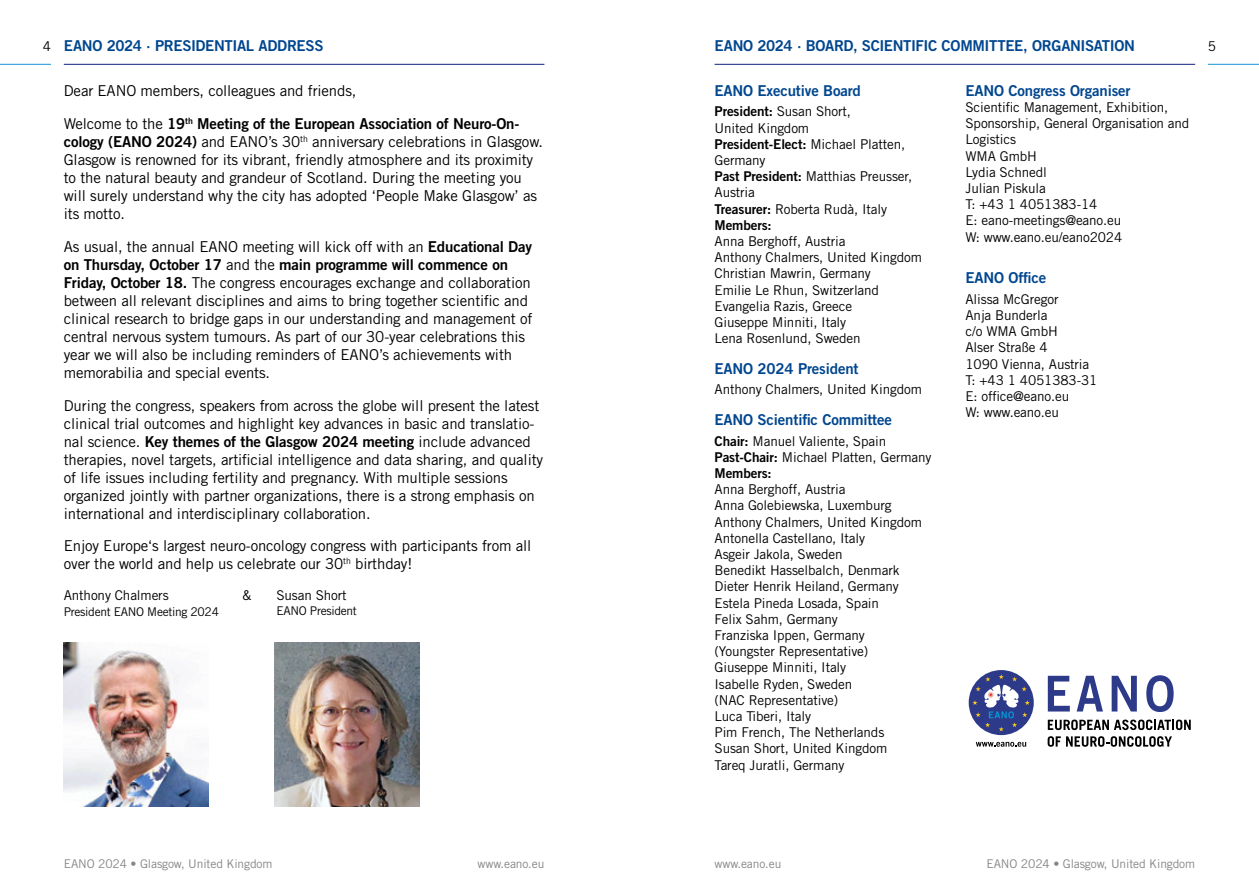
<style>
.page{position:relative;width:1259px;height:893px;background:#fff}
.page>*{position:absolute;margin:0;border:0;box-sizing:border-box;transform-origin:0 0}
.t1{font:15px/18px "Trade Gothic LT Std";letter-spacing:-.01em;color:#000}
.t2{font:15px "Trade Gothic LT Std Bd 2";letter-spacing:-.01em;color:#000}
.t3{font:15px "Trade Gothic LT Std Bd 2";letter-spacing:-.01em;color:#00468f}
.t4{font:13.5px/16.2px "Trade Gothic LT Std";letter-spacing:-.01em;color:#000}
.t5{font:13.5px "Trade Gothic LT Std Bd 2";letter-spacing:-.01em;color:#000}
.t6{font:12px "Trade Gothic LT Std";letter-spacing:-.01em;color:#868686}
.t7{font:12px "Trade Gothic LT Std";letter-spacing:-.025em;color:#000}
.s1{font-family:"Trade Gothic LT Std"}
.s2{font-family:"Trade Gothic LT Std Bd 2"}
</style>
<div class="page">
<hr style="left:0;top:64px;width:51px;height:1px;background:#31a1db">
<hr style="left:1208px;top:64px;width:51px;height:1px;background:#31a1db">
<hr style="left:714px;top:64px;width:481px;height:1px;background:#2a398a">
<hr style="left:64px;top:64px;width:480px;height:1px;background:#2a398a">
<img style="left:275px;top:643px;width:144px;height:164px">
<img style="left:64px;top:643px;width:144px;height:164px">
<svg style="left:975px;top:742px;width:51px;height:5px"></svg>
<div style="left:968px;top:670px;width:65px;height:65px;background:#2d3a89;border-radius:50%"></div>
<svg style="left:972px;top:674px;width:57px;height:57px"></svg>
<svg style="left:1047px;top:720px;width:143px;height:10px"></svg>
<svg style="left:1047px;top:736px;width:13px;height:11px"></svg>
<svg style="left:1066px;top:736px;width:106px;height:11px"></svg>
<svg style="left:1047px;top:676px;width:22px;height:35px"></svg>
<svg style="left:1076px;top:676px;width:27px;height:35px"></svg>
<svg style="left:1111px;top:676px;width:25px;height:35px"></svg>
<svg style="left:1146px;top:675px;width:27px;height:37px"></svg>
<p class="t3" style="left:64px;top:36px;width:261px">EANO 2024 · PRESIDENTIAL ADDRESS</p>
<p class="t3" style="left:714px;top:36px;width:422px">EANO 2024 · BOARD, SCIENTIFIC COMMITTEE, ORGANISATION</p>
<p class="t1" style="left:64px;top:81px;width:294px">Dear EANO members, colleagues and friends,</p>
<p class="t2" style="left:64px;top:114px;width:457px"><span class="s1">Welcome to the</span> 19<sup>th</sup> Meeting of the European Association of Neuro-On-</p>
<p class="t1" style="left:64px;top:132px;width:480px"><span class="s2">cology (EANO 2024)</span> and EANO’s 30<sup>th</sup> anniversary celebrations in Glasgow.<br>Glasgow is renowned for its vibrant, friendly atmosphere and its proximity to the natural beauty and grandeur of Scotland. During the meeting you will surely understand why the city has adopted ‘People Make Glasgow’ as its motto.</p>
<p class="t1" style="left:64px;top:237px;width:470px">As usual, the annual EANO meeting will kick off with an <span class="s2">Educational Day</span></p>
<p class="t2" style="left:64px;top:255px;width:446px">on Thursday, October 17 <span class="s1">and the</span> main programme will commence on</p>
<p class="t1" style="left:64px;top:273px;width:470px"><span class="s2">Friday, October 18.</span> The congress encourages exchange and collaboration between all relevant disciplines and aims to bring together scientific and clinical research to bridge gaps in our understanding and management of central nervous system tumours. As part of our 30-year celebrations this year we will also be including reminders of EANO’s achievements with memorabilia and special events.</p>
<p class="t1" style="left:64px;top:396px;width:477px">During the congress, speakers from across the globe will present the latest clinical trial outcomes and highlight key advances in basic and translatio-</p>
<p class="t2" style="left:64px;top:432px;width:468px"><span class="s1">nal science.</span> Key themes of the Glasgow 2024 meeting <span class="s1">include advanced</span></p>
<p class="t1" style="left:64px;top:450px;width:481px">therapies, novel targets, artificial intelligence and data sharing, and quality of life issues including fertility and pregnancy. With multiple sessions organized jointly with partner organizations, there is a strong emphasis on international and interdisciplinary collaboration.</p>
<p class="t1" style="left:64px;top:537px;width:469px">Enjoy Europe‘s largest neuro-oncology congress with participants from all over the world and help us celebrate our 30<sup>th</sup> birthday!</p>
<p class="t4" style="left:64px;top:587px;width:106px">Anthony Chalmers</p>
<p class="t4" style="left:242px;top:587px;width:11px">&amp;</p>
<p class="t4" style="left:276px;top:587px;width:72px">Susan Short</p>
<p class="t7" style="left:64px;top:605px;width:157px">President EANO Meeting 2024</p>
<p class="t7" style="left:276px;top:604px;width:82px">EANO President</p>
<p class="t4" style="left:43px;top:38px;width:10px">4</p>
<p class="t4" style="left:1208px;top:38px;width:10px">5</p>
<p class="t3" style="left:714px;top:81px;width:148px">EANO Executive Board</p>
<p class="t4" style="left:714px;top:103px;width:138px"><span class="s2">President:</span> Susan Short,<br>United Kingdom</p>
<p class="t5" style="left:714px;top:136px;width:192px">President-Elect: <span class="s1">Michael Platten,</span></p>
<p class="t4" style="left:714px;top:152px;width:199px">Germany<br><span class="s2">Past President:</span> Matthias Preusser,<br>Austria<br><span class="s2">Treasurer:</span> Roberta Rudà, Italy</p>
<p class="t5" style="left:714px;top:217px;width:59px">Members:</p>
<p class="t4" style="left:714px;top:233px;width:209px">Anna Berghoff, Austria<br>Anthony Chalmers, United Kingdom<br>Christian Mawrin, Germany<br>Emilie Le Rhun, Switzerland<br>Evangelia Razis, Greece<br>Giuseppe Minniti, Italy<br>Lena Rosenlund, Sweden</p>
<p class="t3" style="left:714px;top:359px;width:145px">EANO 2024 President</p>
<p class="t4" style="left:714px;top:381px;width:209px">Anthony Chalmers, United Kingdom</p>
<p class="t3" style="left:714px;top:410px;width:179px">EANO Scientific Committee</p>
<p class="t4" style="left:714px;top:432px;width:218px"><span class="s2">Chair:</span> Manuel Valiente, Spain<br><span class="s2">Past-Chair:</span> Michael Platten, Germany</p>
<p class="t5" style="left:714px;top:465px;width:59px">Members:</p>
<p class="t4" style="left:714px;top:481px;width:209px">Anna Berghoff, Austria<br>Anna Golebiewska, Luxemburg<br>Anthony Chalmers, United Kingdom<br>Antonella Castellano, Italy<br>Asgeir Jakola, Sweden<br>Benedikt Hasselbalch, Denmark<br>Dieter Henrik Heiland, Germany<br>Estela Pineda Losada, Spain<br>Felix Sahm, Germany<br>Franziska Ippen, Germany (Youngster Representative)<br>Giuseppe Minniti, Italy<br>Isabelle Ryden, Sweden<br>(NAC Representative)<br>Luca Tiberi, Italy<br>Pim French, The Netherlands<br>Susan Short, United Kingdom<br>Tareq Juratli, Germany</p>
<p class="t3" style="left:965px;top:81px;width:166px">EANO Congress Organiser</p>
<p class="t4" style="left:965px;top:99px;width:225px">Scientific Management, Exhibition,<br>Sponsorship, General Organisation and<br>Logistics<br>WMA GmbH<br>Lydia Schnedl<br>Julian Piskula<br>T: +43 1 4051383-14<br>E: eano-meetings@eano.eu<br>W: www.eano.eu/eano2024</p>
<p class="t3" style="left:965px;top:269px;width:82px">EANO Office</p>
<p class="t4" style="left:965px;top:291px;width:133px">Alissa McGregor<br>Anja Bunderla<br>c/o WMA GmbH<br>Alser Straße 4<br>1090 Vienna, Austria<br>T: +43 1 4051383-31<br>E: office@eano.eu<br>W: www.eano.eu</p>
<p class="t6" style="left:64px;top:856px;width:210px">EANO 2024 • Glasgow, United Kingdom</p>
<p class="t6" style="left:477px;top:856px;width:68px">www.eano.eu</p>
<p class="t6" style="left:714px;top:856px;width:68px">www.eano.eu</p>
<p class="t6" style="left:986px;top:856px;width:210px">EANO 2024 • Glasgow, United Kingdom</p>
</div>
